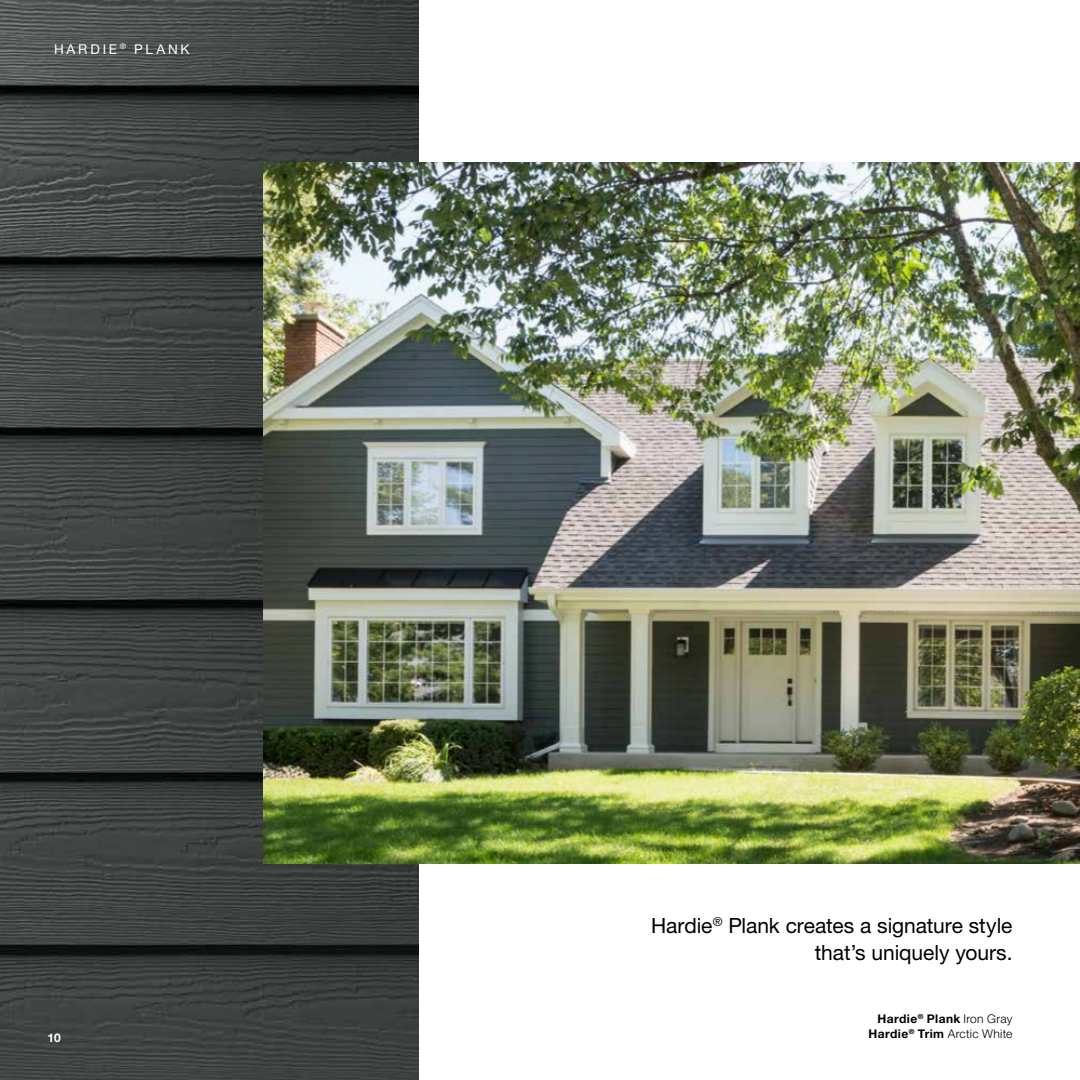
<style>
.page{position:relative;width:1080px;height:1080px;background:#fff}
.page>*{position:absolute;margin:0;border:0;box-sizing:border-box;transform-origin:0 0}
.t1{font:21px/27px "Helvetica Neue LT Pro";letter-spacing:-.005em;color:#000;text-align:right}
.t2{font:13.5px "Helvetica Neue LT Pro";letter-spacing:.21em;color:#fff}
.t3{font:700 12px/15px "Helvetica Neue LT Pro";letter-spacing:.035em;color:#000;text-align:right}
.t4{font:700 12px "Helvetica Neue LT Pro";color:#fff}
.s1{font-weight:300}
</style>
<div class="page">
<img style="left:0;top:0;width:418px;height:1080px">
<img style="left:264px;top:162px;width:816px;height:702px">
<p class="t2" style="left:54px;top:41px;width:137px">HARDIE <sup>®</sup> PLANK</p>
<p class="t4" style="left:47px;top:1031px;width:15px">10</p>
<p class="t1" style="left:651px;top:912px;width:363px">Hardie<sup>®</sup> Plank creates a signature style that’s uniquely yours.</p>
<p class="t3" style="left:868px;top:1011px;width:146px">Hardie<sup>®</sup> Plank <span class="s1">Iron Gray<br></span>Hardie<sup>®</sup> Trim <span class="s1">Arctic White</span></p>
</div>
